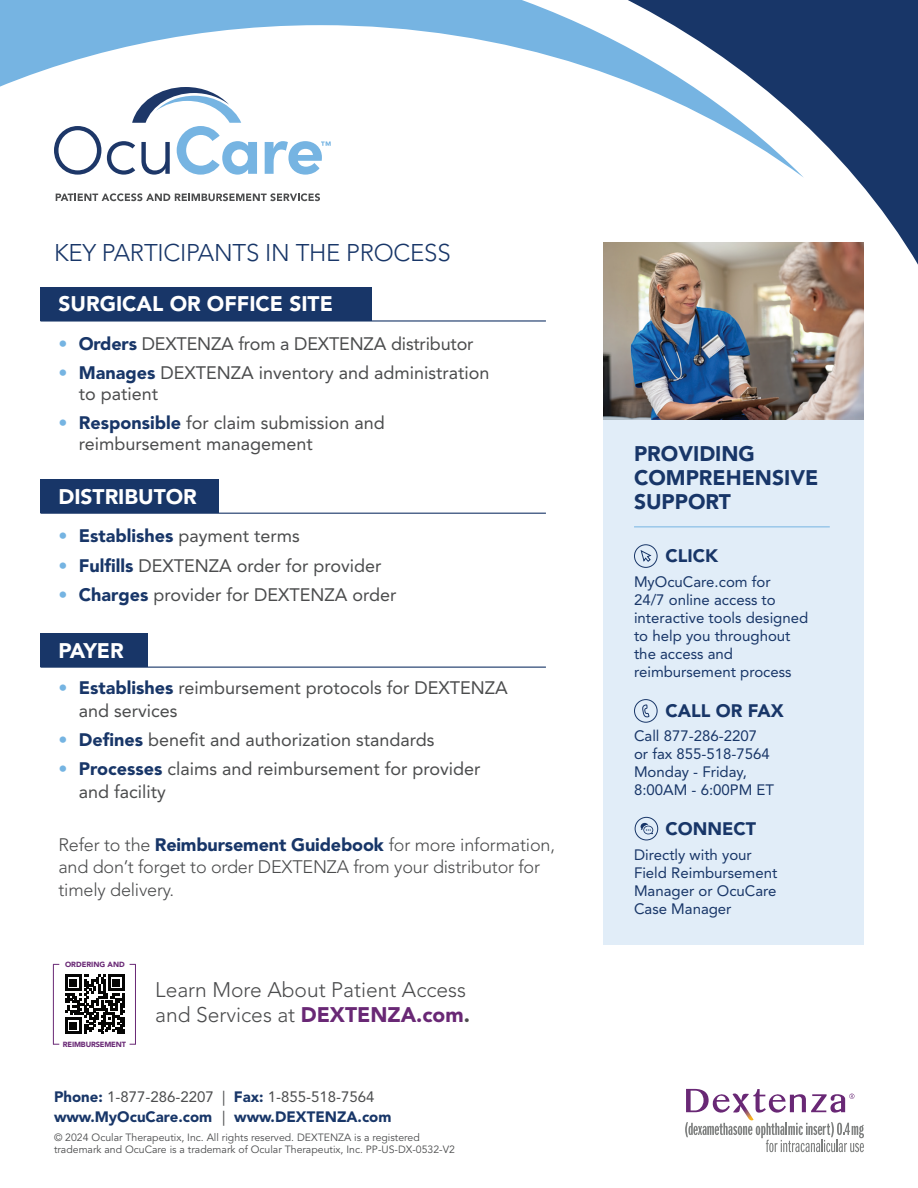
<style>
.page{position:relative;width:918px;height:1188px;background:#fff}
.page>*{position:absolute;margin:0;border:0;box-sizing:border-box;transform-origin:0 0}
.Title_Single_Line{font:300 24px "Avenir LT Std";letter-spacing:-.01em;color:#183668}
.Bullets{font:300 21px/25.2px "Avenir LT Std";color:#4b4c4d}
.Bullets-2{font:900 21px "Avenir LT Std";color:#fff}
.Title_Single_Line-2{font:900 21px/24px "Avenir LT Std";color:#183668}
.Bullets-3{font:18px/21.6px "Avenir LT Std";color:#4b4c4d}
.Bullets-4{font:300 18px/22.5px "Avenir LT Std";letter-spacing:-.01em;color:#4b4c4d}
.Bullets-5{font:900 18px "Avenir LT Std";color:#183668}
.Bullets-6{font:15px/18px "Avenir LT Std";color:#183668}
.Head{font:15px "Avenir LT Std";color:#4b4c4d}
.Head-2{font:900 15px "Avenir LT Std";color:#183668}
.Copyright{font:10.5px/12.6px "Avenir LT Std";color:#4b4c4d}
.t1{font:900 7.5px "Avenir LT Std";letter-spacing:-.02em;color:#692875}
.t2{font:900 7.5px "Avenir LT Std";color:#692875}
.s1{color:#75b4e2}
.s2{font-weight:900;color:#183668}
.s3{font-weight:900;color:#692875}
.s4{font-weight:900}
.s5{font-weight:400;color:#4b4c4d}
</style>
<div class="page">
<svg style="left:0;top:0;width:918px;height:265px"></svg>
<div style="left:603px;top:243px;width:261px;height:702px;background:#e1edf8"></div>
<div style="left:40px;top:633px;width:108px;height:34px;background:#183668"></div>
<div style="left:40px;top:479px;width:179px;height:34px;background:#183668"></div>
<div style="left:40px;top:287px;width:332px;height:33px;background:#183668"></div>
<hr style="left:634px;top:526px;width:196px;height:1px;background:#75b4e2">
<svg style="left:685px;top:1089px;width:179px;height:63px"></svg>
<div style="left:634px;top:544px;width:24px;height:24px;border:1px solid #183668;border-radius:50%"></div>
<svg style="left:640px;top:550px;width:12px;height:12px"></svg>
<div style="left:634px;top:699px;width:24px;height:24px;border:1px solid #183668;border-radius:50%"></div>
<svg style="left:642px;top:705px;width:8px;height:12px"></svg>
<div style="left:635px;top:817px;width:23px;height:23px;border:1px solid #183668;border-radius:50%"></div>
<svg style="left:641px;top:823px;width:12px;height:11px"></svg>
<svg style="left:54px;top:126px;width:47px;height:49px"></svg>
<svg style="left:107px;top:87px;width:150px;height:88px"></svg>
<svg style="left:56px;top:193px;width:264px;height:8px"></svg>
<svg style="left:265px;top:141px;width:66px;height:34px"></svg>
<img style="left:603px;top:243px;width:261px;height:176px">
<svg style="left:65px;top:974px;width:60px;height:60px"></svg>
<div style="left:70px;top:1022px;width:7px;height:7px;background:#050504"></div>
<hr style="left:53px;top:964px;width:1px;height:80px;background:#692875">
<hr style="left:135px;top:964px;width:1px;height:80px;background:#692875">
<hr style="left:40px;top:667px;width:506px;height:1px;background:#183668">
<hr style="left:40px;top:513px;width:506px;height:1px;background:#183668">
<hr style="left:40px;top:320px;width:506px;height:2px;background:#183668">
<p class="Title_Single_Line" style="left:54px;top:239px;width:398px">KEY PARTICIPANTS IN THE PROCESS</p>
<p class="Bullets-2" style="left:58px;top:291px;width:276px">SURGICAL OR OFFICE SITE</p>
<p class="Bullets-3" style="left:58px;top:333px;width:417px"><span class="s1">•</span> <span class="s2">Orders</span> DEXTENZA from a DEXTENZA distributor</p>
<p class="Bullets-3" style="left:79px;top:362px;width:412px;text-indent:-20px"><span class="s1">•</span> <span class="s2">Manages</span> DEXTENZA inventory and administration to patient</p>
<p class="Bullets-3" style="left:79px;top:412px;width:308px;text-indent:-20px"><span class="s1">•</span> <span class="s2">Responsible</span> for claim submission and reimbursement management</p>
<p class="Bullets-2" style="left:58px;top:484px;width:140px">DISTRIBUTOR</p>
<p class="Bullets-3" style="left:58px;top:526px;width:243px"><span class="s1">•</span> <span class="s2">Establishes</span> payment terms</p>
<p class="Bullets-3" style="left:58px;top:555px;width:325px"><span class="s1">•</span> <span class="s2">Fulfills</span> DEXTENZA order for provider</p>
<p class="Bullets-3" style="left:58px;top:584px;width:340px"><span class="s1">•</span> <span class="s2">Charges</span> provider for DEXTENZA order</p>
<p class="Bullets-2" style="left:58px;top:638px;width:67px">PAYER</p>
<p class="Bullets-3" style="left:79px;top:677px;width:431px;line-height:22.5px;text-indent:-20px"><span class="s1">•</span> <span class="s2">Establishes</span> reimbursement protocols for DEXTENZA and services</p>
<p class="Bullets-3" style="left:58px;top:729px;width:378px"><span class="s1">•</span> <span class="s2">Defines</span> benefit and authorization standards</p>
<p class="Bullets-3" style="left:79px;top:758px;width:403px;line-height:22.5px;text-indent:-20px"><span class="s1">•</span> <span class="s2">Processes</span> claims and reimbursement for provider and facility</p>
<p class="Bullets-4" style="left:58px;top:833px;width:498px">Refer to the <span class="s2">Reimbursement Guidebook</span> for more information, and don’t forget to order DEXTENZA from your distributor for timely delivery.</p>
<p class="t2" style="left:65px;top:960px;width:61px">ORDERING AND</p>
<p class="t1" style="left:63px;top:1039px;width:65px">REIMBURSEMENT</p>
<p class="Bullets" style="left:155px;top:977px;width:316px">Learn More About Patient Access and Services at <span class="s3">DEXTENZA.com</span><span class="s4">.</span></p>
<p class="Head" style="left:54px;top:1089px;width:322px"><span class="s2">Phone:</span> 1-877-286-2207 | <span class="s2">Fax:</span> 1-855-518-7564</p>
<p class="Head-2" style="left:54px;top:1108px;width:339px">www.MyOcuCare.com <span class="s5">|</span> www.DEXTENZA.com</p>
<p class="Copyright" style="left:54px;top:1131px;width:403px">© 2024 Ocular Therapeutix, Inc. All rights reserved. DEXTENZA is a registered trademark and OcuCare is a trademark of Ocular Therapeutix, Inc. PP-US-DX-0532-V2</p>
<p class="Title_Single_Line-2" style="left:634px;top:442px;width:186px">PROVIDING<br>COMPREHENSIVE<br>SUPPORT</p>
<p class="Bullets-5" style="left:666px;top:545px;width:54px">CLICK</p>
<p class="Bullets-6" style="left:634px;top:573px;width:176px">MyOcuCare.com for<br>24/7 online access to interactive tools designed to help you throughout the access and reimbursement process</p>
<p class="Bullets-5" style="left:666px;top:699px;width:120px">CALL OR FAX</p>
<p class="Bullets-6" style="left:634px;top:727px;width:142px">Call 877-286-2207 or fax 855-518-7564<br>Monday - Friday,<br>8:00AM - 6:00PM ET</p>
<p class="Bullets-5" style="left:666px;top:818px;width:92px">CONNECT</p>
<p class="Bullets-6" style="left:634px;top:846px;width:145px">Directly with your<br>Field Reimbursement<br>Manager or OcuCare<br>Case Manager</p>
</div>
